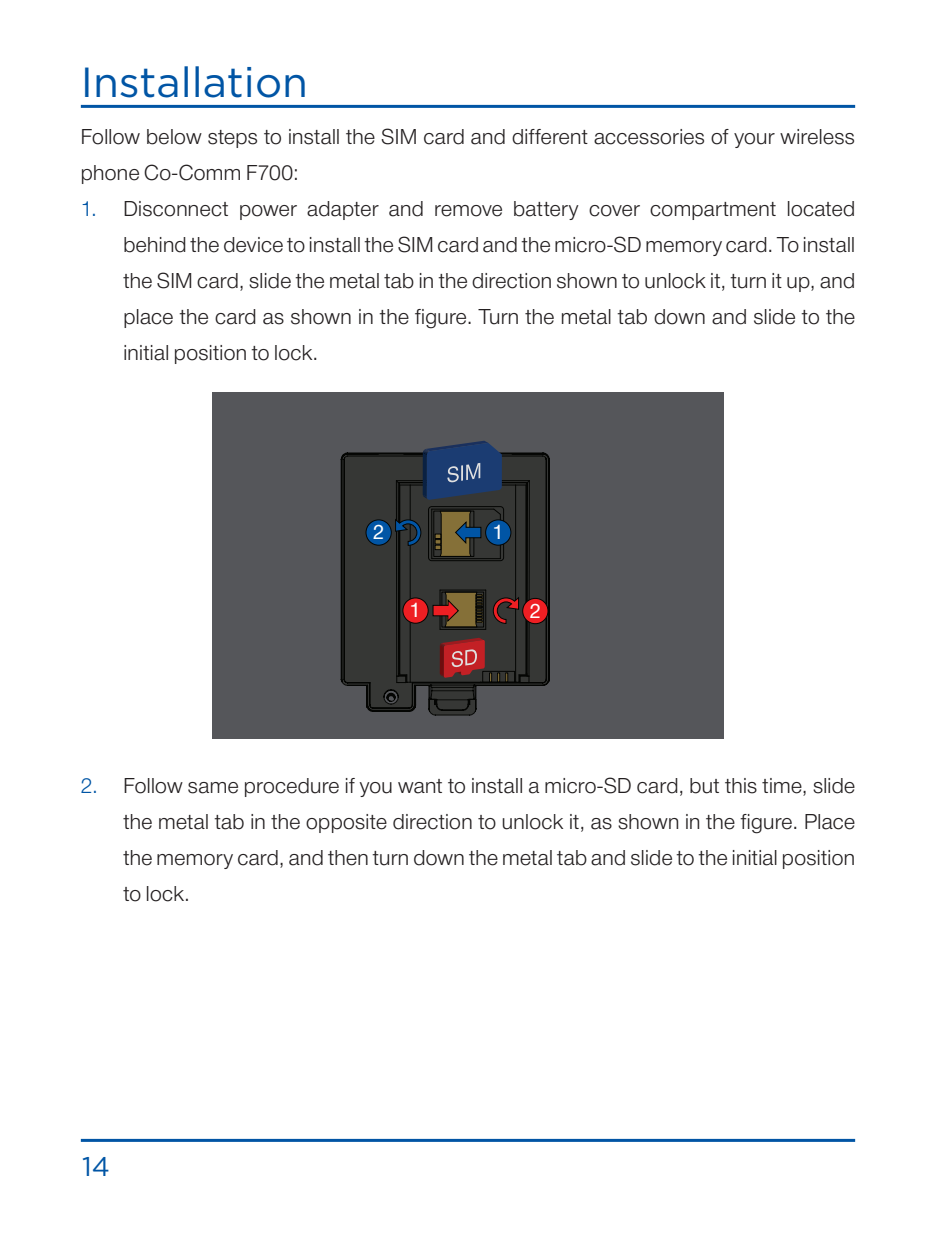
<style>
.page{position:relative;width:936px;height:1234px;background:#fff}
.page>*{position:absolute;margin:0;border:0;box-sizing:border-box;transform-origin:0 0}
.t1{font:42px "Gotham HTF";color:#0155a5}
.t2{font:27px "Gotham HTF";color:#0155a5}
.t3{font:22.5px/36px "NH45";letter-spacing:.015em;color:#231f20;text-align:justify}
.t4{font:21.3px "NH55";color:#fff}
.s1{color:#0155a5}
</style>
<div class="page">
<hr style="left:81px;top:105px;width:774px;height:3px;background:#0155a5">
<hr style="left:81px;top:1138px;width:774px;height:3px;background:#0155a5">
<svg style="left:213px;top:392px;width:510px;height:346px;background:#4f5053"></svg>
<hr style="left:478px;top:682px;width:38px;height:1px;background:#040503">
<hr style="left:528px;top:480px;width:2px;height:196px;background:#040503">
<hr style="left:396px;top:480px;width:1px;height:196px;background:#040503">
<hr style="left:526px;top:482px;width:2px;height:194px;background:#040503">
<hr style="left:397px;top:482px;width:2px;height:194px;background:#040503">
<hr style="left:525px;top:485px;width:1px;height:190px;background:#040503">
<hr style="left:515px;top:485px;width:1px;height:197px;background:#040503">
<hr style="left:409px;top:485px;width:1px;height:197px;background:#040503">
<hr style="left:399px;top:485px;width:1px;height:190px;background:#040503">
<svg style="left:516px;top:672px;width:14px;height:11px"></svg>
<div style="left:428px;top:506px;width:76px;height:55px;border:1px solid #040503;border-radius:3px"></div>
<hr style="left:432px;top:558px;width:68px;height:1px;background:#040503">
<hr style="left:432px;top:508px;width:62px;height:1px;background:#040503">
<hr style="left:431px;top:509px;width:1px;height:49px;background:#040503">
<div style="left:433px;top:510px;width:41px;height:46px;border:1px solid #040503"></div>
<hr style="left:500px;top:514px;width:1px;height:44px;background:#040503">
<svg style="left:492px;top:507px;width:9px;height:8px"></svg>
<div style="left:482px;top:670px;width:33px;height:12px;border:1px solid #040503"></div>
<hr style="left:440px;top:628px;width:45px;height:1px;background:#040503">
<hr style="left:440px;top:589px;width:45px;height:1px;background:#040503">
<hr style="left:485px;top:590px;width:1px;height:39px;background:#040503">
<div style="left:441px;top:591px;width:43px;height:36px;border:1px solid #040503"></div>
<hr style="left:439px;top:590px;width:1px;height:39px;background:#040503">
<svg style="left:434px;top:510px;width:47px;height:47px;background:#4f4e39"></svg>
<div style="left:485px;top:519px;width:26px;height:26px;background:#0155a5;border-radius:50%"></div>
<div style="left:485px;top:519px;width:26px;height:26px;border:1px solid #040503;border-radius:50%"></div>
<div style="left:366px;top:519px;width:25px;height:26px;background:#0155a5;border-radius:50%"></div>
<div style="left:365px;top:519px;width:26px;height:26px;border:1px solid #040503;border-radius:50%"></div>
<svg style="left:395px;top:517px;width:26px;height:29px"></svg>
<div style="left:522px;top:598px;width:26px;height:25px;background:#ee1f23;border-radius:50%"></div>
<div style="left:522px;top:598px;width:26px;height:26px;border:1px solid #040503;border-radius:50%"></div>
<div style="left:403px;top:597px;width:25px;height:26px;background:#ee1f23;border-radius:50%"></div>
<div style="left:402px;top:597px;width:26px;height:26px;border:1px solid #040503;border-radius:50%"></div>
<svg style="left:492px;top:595px;width:27px;height:29px"></svg>
<svg style="left:432px;top:591px;width:50px;height:36px;background:#674329"></svg>
<svg style="left:341px;top:440px;width:208px;height:60px;background:#313b4a"></svg>
<svg style="left:344px;top:637px;width:164px;height:78px;background:#443535"></svg>
<h1 class="t1" style="left:81px;top:59px;width:229px">Installation</h1>
<p class="t3" style="left:81px;top:118px;width:775px">Follow below steps to install the SIM card and different accessories of your wireless phone Co-Comm F700:</p>
<p class="t3" style="left:123px;top:190px;width:733px;text-indent:-43px"><span class="s1">1.</span> Disconnect power adapter and remove battery cover compartment located behind the device to install the SIM card and the micro-SD memory card. To install the SIM card, slide the metal tab in the direction shown to unlock it, turn it up, and place the card as shown in the figure. Turn the metal tab down and slide to the initial position to lock.</p>
<p class="t4" style="left:373px;top:519px;width:13px">2</p>
<p class="t4" style="left:492px;top:519px;width:13px">1</p>
<p class="t4" style="left:410px;top:597px;width:13px">1</p>
<p class="t4" style="left:529px;top:597px;width:13px">2</p>
<p class="t3" style="left:123px;top:766px;width:733px;text-indent:-43px"><span class="s1">2.</span> Follow same procedure if you want to install a micro-SD card, but this time, slide the metal tab in the opposite direction to unlock it, as shown in the figure. Place the memory card, and then turn down the metal tab and slide to the initial position to lock.</p>
<p class="t2" style="left:82px;top:1151px;width:29px">14</p>
</div>
